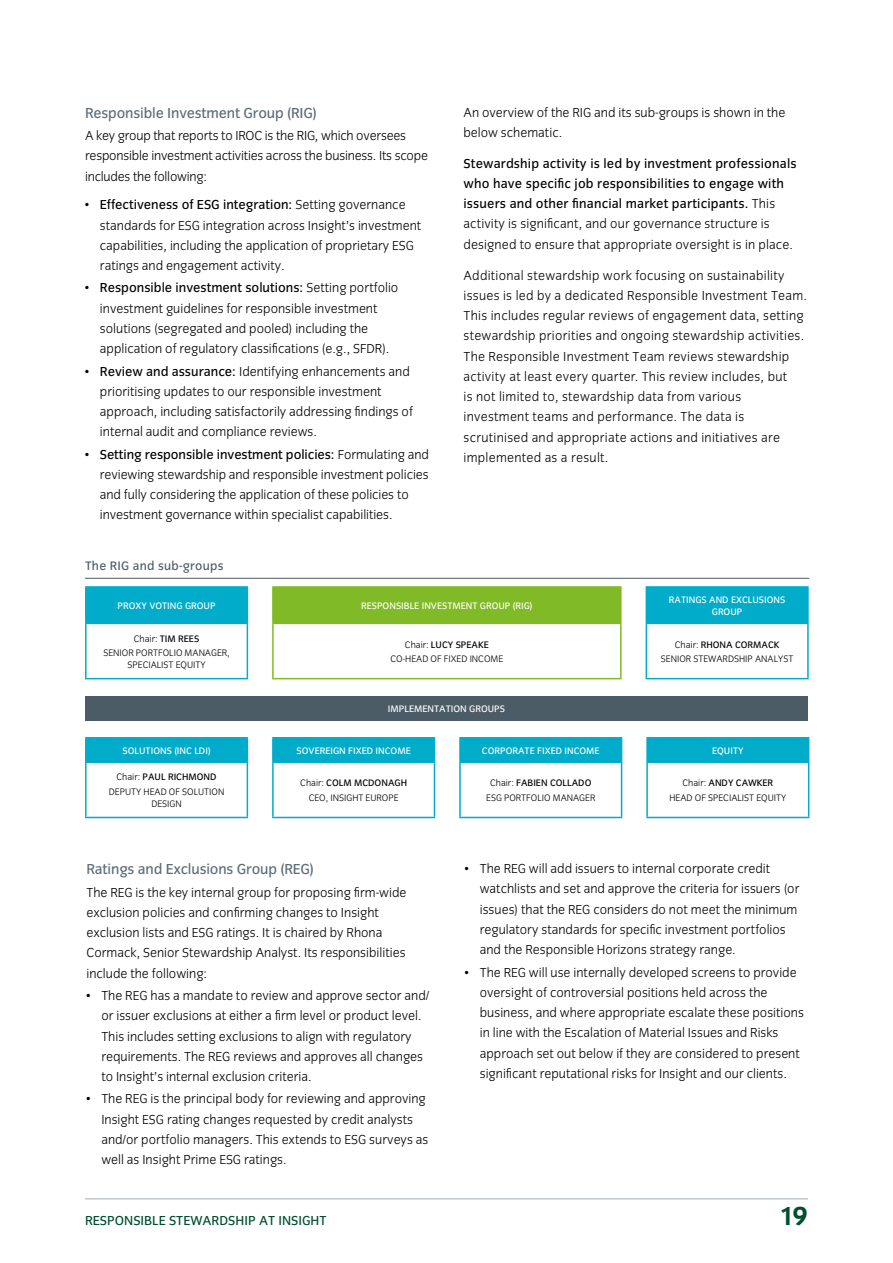
<style>
.page{position:relative;width:893px;height:1263px;background:#fff}
.page>*{position:absolute;margin:0;border:0;box-sizing:border-box;transform-origin:0 0}
.t1{font:900 27px "Congress LT";color:#004f2e}
.t2{font:15px "Congress Sans Std";letter-spacing:-.01em;color:#5c6d78}
.t3{font:13.5px/20.2px "Congress Sans Light Std";color:#000}
.t4{font:13.5px/20.2px "Congress Sans Light Std";letter-spacing:.02em;color:#000}
.t5{font:13.5px/20.2px "Congress Sans Std";letter-spacing:.01em;color:#000}
.t6{font:13.5px "Congress Sans Std";color:#004f2e}
.t7{font:12.75px "Congress Sans Std";letter-spacing:.02em;color:#4b5c67}
.t8{font:9.75px/12px "Congress Sans Light Std";color:#000;text-align:center}
.t9{font:9.75px/12px "Congress Sans Std";color:#fff;text-align:center}
.t10{font:9.75px "Congress Sans Std";color:#000}
.s1{font-family:"Congress Sans Light Std"}
.s2{font-family:"Congress Sans Std"}
</style>
<div class="page">
<hr style="left:85px;top:1198px;width:723px;height:1px;background:#a1aeb8">
<hr style="left:85px;top:578px;width:724px;height:1px;background:#4b5c67">
<svg style="left:87px;top:587px;width:720px;height:36px;background:#21b6d0"></svg>
<div style="left:273px;top:587px;width:348px;height:36px;background:#80ba27"></div>
<hr style="left:85px;top:586px;width:163px;height:2px;background:#00acc9">
<hr style="left:85px;top:588px;width:2px;height:35px;background:#00acc9">
<hr style="left:247px;top:588px;width:1px;height:35px;background:#00acc9">
<hr style="left:646px;top:586px;width:163px;height:2px;background:#00acc9">
<hr style="left:646px;top:588px;width:1px;height:35px;background:#00acc9">
<hr style="left:807px;top:588px;width:2px;height:35px;background:#00acc9">
<hr style="left:85px;top:623px;width:163px;height:1px;background:#00acc9">
<hr style="left:85px;top:624px;width:2px;height:54px;background:#00acc9">
<hr style="left:247px;top:624px;width:1px;height:54px;background:#00acc9">
<hr style="left:646px;top:623px;width:163px;height:1px;background:#00acc9">
<hr style="left:646px;top:624px;width:1px;height:54px;background:#00acc9">
<hr style="left:807px;top:624px;width:2px;height:54px;background:#00acc9">
<hr style="left:85px;top:678px;width:163px;height:1px;background:#00acc9">
<hr style="left:646px;top:678px;width:163px;height:1px;background:#00acc9">
<hr style="left:272px;top:586px;width:350px;height:2px;background:#80ba27">
<hr style="left:272px;top:588px;width:2px;height:35px;background:#80ba27">
<hr style="left:620px;top:588px;width:2px;height:35px;background:#80ba27">
<hr style="left:272px;top:623px;width:350px;height:1px;background:#80ba27">
<hr style="left:272px;top:624px;width:2px;height:54px;background:#80ba27">
<hr style="left:620px;top:624px;width:2px;height:54px;background:#80ba27">
<hr style="left:272px;top:678px;width:350px;height:1px;background:#80ba27">
<div style="left:85px;top:696px;width:723px;height:24px;background:#4b5c67"></div>
<hr style="left:85px;top:737px;width:163px;height:1px;background:#00acc9">
<hr style="left:85px;top:738px;width:2px;height:23px;background:#00acc9">
<hr style="left:272px;top:737px;width:163px;height:1px;background:#00acc9">
<hr style="left:459px;top:737px;width:163px;height:1px;background:#00acc9">
<hr style="left:646px;top:737px;width:163px;height:1px;background:#00acc9">
<svg style="left:87px;top:738px;width:722px;height:24px;background:#1ab4ce"></svg>
<hr style="left:85px;top:761px;width:163px;height:2px;background:#00acc9">
<hr style="left:85px;top:763px;width:2px;height:54px;background:#00acc9">
<hr style="left:247px;top:763px;width:1px;height:54px;background:#00acc9">
<hr style="left:272px;top:761px;width:163px;height:2px;background:#00acc9">
<hr style="left:272px;top:763px;width:2px;height:54px;background:#00acc9">
<hr style="left:434px;top:763px;width:1px;height:54px;background:#00acc9">
<hr style="left:459px;top:761px;width:163px;height:2px;background:#00acc9">
<hr style="left:459px;top:763px;width:2px;height:54px;background:#00acc9">
<hr style="left:621px;top:763px;width:1px;height:54px;background:#00acc9">
<hr style="left:646px;top:761px;width:163px;height:2px;background:#00acc9">
<hr style="left:646px;top:763px;width:2px;height:54px;background:#00acc9">
<hr style="left:808px;top:763px;width:1px;height:54px;background:#00acc9">
<hr style="left:85px;top:817px;width:163px;height:1px;background:#00acc9">
<hr style="left:272px;top:817px;width:163px;height:1px;background:#00acc9">
<hr style="left:459px;top:817px;width:163px;height:1px;background:#00acc9">
<hr style="left:646px;top:817px;width:163px;height:1px;background:#00acc9">
<p class="t2" style="left:85px;top:104px;width:233px">Responsible Investment Group (RIG)</p>
<p class="t3" style="left:85px;top:126px;width:344px">A key group that reports to IROC is the RIG, which oversees responsible investment activities across the business. Its scope includes the following:</p>
<p class="t5" style="left:85px;top:195px;width:322px"><span class="s1">•</span> Effectiveness of ESG integration: <span class="s1">Setting governance</span></p>
<p class="t3" style="left:100px;top:215px;width:323px">standards for ESG integration across Insight’s investment capabilities, including the application of proprietary ESG ratings and engagement activity.</p>
<p class="t5" style="left:85px;top:278px;width:315px"><span class="s1">•</span> Responsible investment solutions: <span class="s1">Setting portfolio</span></p>
<p class="t3" style="left:100px;top:298px;width:291px">investment guidelines for responsible investment solutions (segregated and pooled) including the application of regulatory classifications (e.g., SFDR).</p>
<p class="t3" style="left:100px;top:361px;width:314px;text-indent:-15px">• <span class="s2">Review and assurance:</span> Identifying enhancements and prioritising updates to our responsible investment approach, including satisfactorily addressing findings of internal audit and compliance reviews.</p>
<p class="t5" style="left:85px;top:444px;width:345px"><span class="s1">•</span> Setting responsible investment policies: <span class="s1">Formulating and</span></p>
<p class="t3" style="left:100px;top:465px;width:330px">reviewing stewardship and responsible investment policies and fully considering the application of these policies to investment governance within specialist capabilities.</p>
<p class="t3" style="left:463px;top:102px;width:323px">An overview of the RIG and its sub-groups is shown in the below schematic.</p>
<p class="t5" style="left:463px;top:153px;width:335px">Stewardship activity is led by investment professionals who have specific job responsibilities to engage with issuers and other financial market participants. <span class="s1">This</span></p>
<p class="t3" style="left:463px;top:214px;width:331px">activity is significant, and our governance structure is designed to ensure that appropriate oversight is in place.</p>
<p class="t4" style="left:463px;top:265px;width:345px">Additional stewardship work focusing on sustainability issues is led by a dedicated Responsible Investment Team.<br>This includes regular reviews of engagement data, setting stewardship priorities and ongoing stewardship activities.<br>The Responsible Investment Team reviews stewardship activity at least every quarter. This review includes, but<br>is not limited to, stewardship data from various investment teams and performance. The data is scrutinised and appropriate actions and initiatives are implemented as a result.</p>
<p class="t7" style="left:85px;top:558px;width:140px">The RIG and sub-groups</p>
<p class="t9" style="left:118px;top:600px;width:100px">PROXY VOTING GROUP</p>
<p class="t9" style="left:361px;top:600px;width:173px">RESPONSIBLE INVESTMENT GROUP (RIG)</p>
<p class="t9" style="left:669px;top:594px;width:118px">RATINGS AND EXCLUSIONS<br>GROUP</p>
<p class="t10" style="left:134px;top:633px;width:67px"><span class="s1">Chair:</span> TIM REES</p>
<p class="t8" style="left:103px;top:647px;width:128px">SENIOR PORTFOLIO MANAGER,<br>SPECIALIST EQUITY</p>
<p class="t10" style="left:405px;top:639px;width:85px"><span class="s1">Chair:</span> LUCY SPEAKE</p>
<p class="t8" style="left:390px;top:653px;width:114px">CO-HEAD OF FIXED INCOME</p>
<p class="t10" style="left:675px;top:639px;width:106px"><span class="s1">Chair:</span> RHONA CORMACK</p>
<p class="t8" style="left:661px;top:653px;width:134px">SENIOR STEWARDSHIP ANALYST</p>
<p class="t9" style="left:388px;top:703px;width:119px">IMPLEMENTATION GROUPS</p>
<p class="t9" style="left:123px;top:745px;width:90px">SOLUTIONS (INC LDI)</p>
<p class="t9" style="left:297px;top:745px;width:116px">SOVEREIGN FIXED INCOME</p>
<p class="t9" style="left:482px;top:745px;width:119px">CORPORATE FIXED INCOME</p>
<p class="t9" style="left:712px;top:745px;width:33px">EQUITY</p>
<p class="t10" style="left:117px;top:772px;width:102px"><span class="s1">Chair:</span> PAUL RICHMOND</p>
<p class="t8" style="left:109px;top:785px;width:117px">DEPUTY HEAD OF SOLUTION<br>DESIGN</p>
<p class="t10" style="left:300px;top:778px;width:108px"><span class="s1">Chair:</span> COLM MCDONAGH</p>
<p class="t8" style="left:309px;top:791px;width:91px">CEO, INSIGHT EUROPE</p>
<p class="t10" style="left:490px;top:778px;width:103px"><span class="s1">Chair:</span> FABIEN COLLADO</p>
<p class="t8" style="left:486px;top:791px;width:111px">ESG PORTFOLIO MANAGER</p>
<p class="t10" style="left:682px;top:778px;width:92px"><span class="s1">Chair:</span> ANDY CAWKER</p>
<p class="t8" style="left:669px;top:791px;width:118px">HEAD OF SPECIALIST EQUITY</p>
<p class="t2" style="left:86px;top:861px;width:229px">Ratings and Exclusions Group (REG)</p>
<p class="t3" style="left:86px;top:882px;width:321px">The REG is the key internal group for proposing firm-wide exclusion policies and confirming changes to Insight exclusion lists and ESG ratings. It is chaired by Rhona Cormack, Senior Stewardship Analyst. Its responsibilities include the following:</p>
<p class="t3" style="left:101px;top:986px;width:329px;text-indent:-15px">• The REG has a mandate to review and approve sector and/ or issuer exclusions at either a firm level or product level.<br>This includes setting exclusions to align with regulatory requirements. The REG reviews and approves all changes to Insight’s internal exclusion criteria.</p>
<p class="t3" style="left:101px;top:1089px;width:329px;text-indent:-15px">• The REG is the principal body for reviewing and approving Insight ESG rating changes requested by credit analysts and/or portfolio managers. This extends to ESG surveys as well as Insight Prime ESG ratings.</p>
<p class="t3" style="left:480px;top:859px;width:321px;text-indent:-15px">• The REG will add issuers to internal corporate credit watchlists and set and approve the criteria for issuers (or issues) that the REG considers do not meet the minimum regulatory standards for specific investment portfolios and the Responsible Horizons strategy range.</p>
<p class="t3" style="left:480px;top:962px;width:326px;text-indent:-15px">• The REG will use internally developed screens to provide oversight of controversial positions held across the business, and where appropriate escalate these positions in line with the Escalation of Material Issues and Risks approach set out below if they are considered to present significant reputational risks for Insight and our clients.</p>
<p class="t6" style="left:85px;top:1212px;width:243px">RESPONSIBLE STEWARDSHIP AT INSIGHT</p>
<h1 class="t1" style="left:779px;top:1199px;width:30px">19</h1>
</div>
